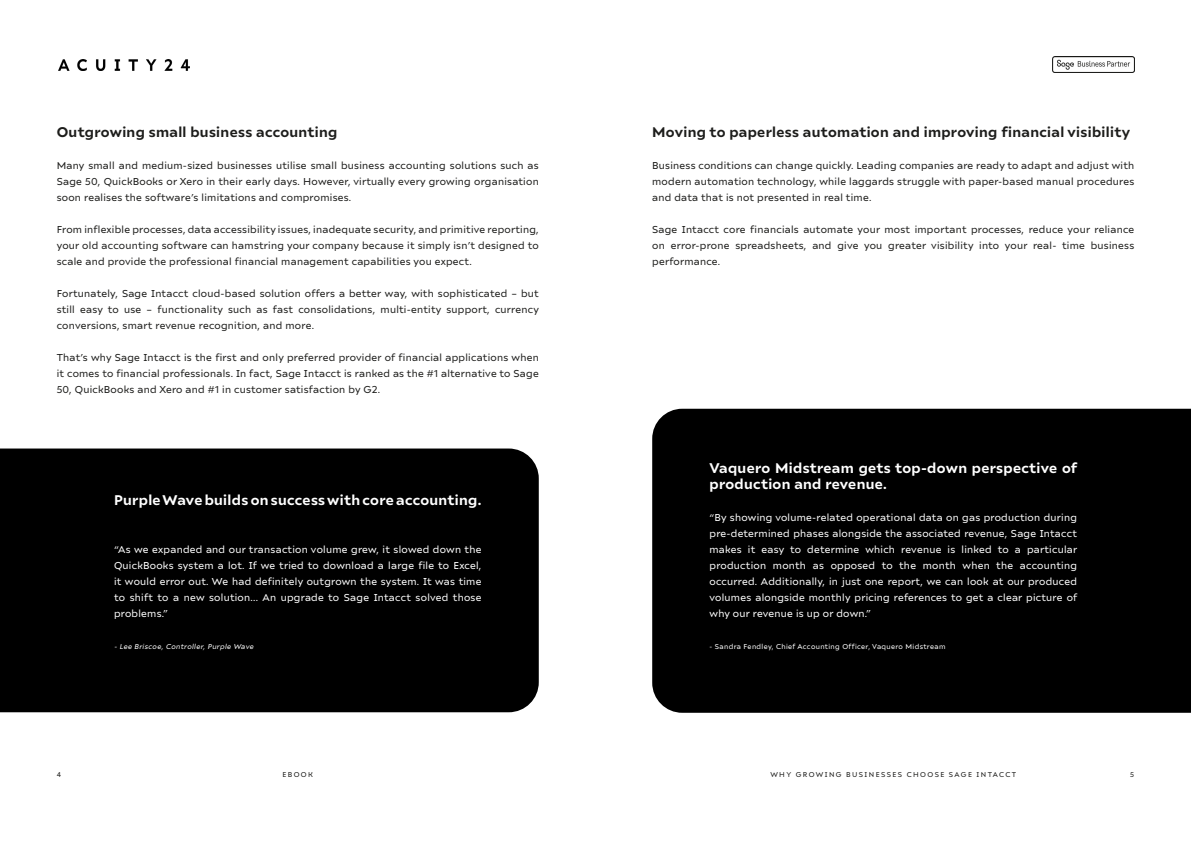
<style>
.page{position:relative;width:1191px;height:842px;background:#fff}
.page>*{position:absolute;margin:0;border:0;box-sizing:border-box;transform-origin:0 0}
.t1{font:700 14px/16px "Ariana Pro";letter-spacing:.025em;color:#fff}
.t2{font:700 14px "Ariana Pro";letter-spacing:.025em;color:#1d1d1b}
.t3{font:10px/16px "Ariana Pro";letter-spacing:.025em;color:#1d1d1b;text-align:justify}
.t4{font:10px/16px "Ariana Pro";letter-spacing:.025em;color:#fff;text-align:justify}
.t5{font:7px "Ariana Pro";letter-spacing:.05em;color:#fff}
.t6{font:7px "Ariana Pro";letter-spacing:.2em;color:#1d1d1b}
.t7{font:italic 7px "Ariana Pro";letter-spacing:.05em;color:#fff}
</style>
<div class="page">
<img style="left:58px;top:59px;width:131px;height:11px">
<img style="left:1052px;top:57px;width:82px;height:16px">
<div style="left:0;top:448px;width:539px;height:264px;background:#000"></div>
<div style="left:652px;top:409px;width:539px;height:304px;background:#000"></div>
<h1 class="t2" style="left:57px;top:122px;width:282px">Outgrowing small business accounting</h1>
<p class="t3" style="left:57px;top:157px;width:483px">Many small and medium-sized businesses utilise small business accounting solutions such as Sage 50, QuickBooks or Xero in their early days. However, virtually every growing organisation soon realises the software’s limitations and compromises.</p>
<p class="t3" style="left:57px;top:221px;width:483px">From inflexible processes, data accessibility issues, inadequate security, and primitive reporting, your old accounting software can hamstring your company because it simply isn’t designed to scale and provide the professional financial management capabilities you expect.</p>
<p class="t3" style="left:57px;top:285px;width:484px">Fortunately, Sage Intacct cloud-based solution offers a better way, with sophisticated – but still easy to use – functionality such as fast consolidations, multi-entity support, currency conversions, smart revenue recognition, and more.</p>
<p class="t3" style="left:57px;top:349px;width:483px">That’s why Sage Intacct is the first and only preferred provider of financial applications when it comes to financial professionals. In fact, Sage Intacct is ranked as the #1 alternative to Sage 50, QuickBooks and Xero and #1 in customer satisfaction by G2.</p>
<h1 class="t1" style="left:114px;top:491px;width:369px">Purple Wave builds on success with core accounting.</h1>
<p class="t4" style="left:114px;top:541px;width:369px">“As we expanded and our transaction volume grew, it slowed down the QuickBooks system a lot. If we tried to download a large file to Excel, it would error out. We had definitely outgrown the system. It was time to shift to a new solution... An upgrade to Sage Intacct solved those problems.”</p>
<p class="t7" style="left:114px;top:641px;width:141px">- Lee Briscoe, Controller, Purple Wave</p>
<h1 class="t2" style="left:652px;top:122px;width:479px">Moving to paperless automation and improving financial visibility</h1>
<p class="t3" style="left:652px;top:157px;width:483px">Business conditions can change quickly. Leading companies are ready to adapt and adjust with modern automation technology, while laggards struggle with paper-based manual procedures and data that is not presented in real time.</p>
<p class="t3" style="left:652px;top:221px;width:483px">Sage Intacct core financials automate your most important processes, reduce your reliance on error-prone spreadsheets, and give you greater visibility into your real- time business performance.</p>
<h1 class="t1" style="left:709px;top:459px;width:369px">Vaquero Midstream gets top-down perspective of production and revenue.</h1>
<p class="t4" style="left:709px;top:509px;width:369px">“By showing volume-related operational data on gas production during pre-determined phases alongside the associated revenue, Sage Intacct makes it easy to determine which revenue is linked to a particular production month as opposed to the month when the accounting occurred. Additionally, in just one report, we can look at our produced volumes alongside monthly pricing references to get a clear picture of why our revenue is up or down.”</p>
<p class="t5" style="left:709px;top:641px;width:237px">- Sandra Fendley, Chief Accounting Officer, Vaquero Midstream</p>
<p class="t6" style="left:57px;top:769px;width:6px">4</p>
<p class="t6" style="left:282px;top:769px;width:32px">EBOOK</p>
<p class="t6" style="left:770px;top:769px;width:247px">WHY GROWING BUSINESSES CHOOSE SAGE INTACCT</p>
<p class="t6" style="left:1130px;top:769px;width:5px">5</p>
</div>
